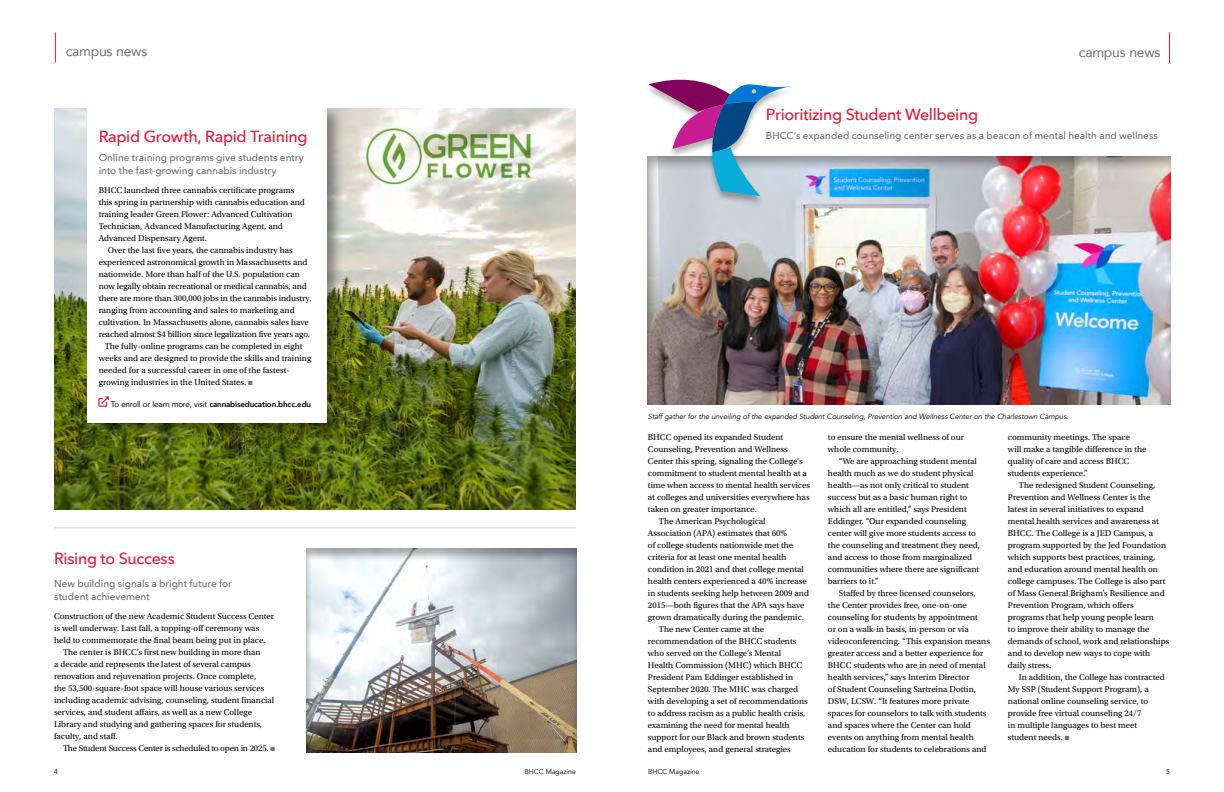
<style>
.page{position:relative;width:1224px;height:792px;background:#fff}
.page>*{position:absolute;margin:0;border:0;box-sizing:border-box;transform-origin:0 0}
.t1{font:500 16px "Avenir Next";letter-spacing:-.02em;color:#e31837}
.t2{font:14px "Avenir";letter-spacing:-.02em;color:#6d6e71}
.t3{font:500 10px/13px "Avenir Next";letter-spacing:-.005em;color:#6d6e71}
.t4{font:8.8px/12px "Utopia Std";color:#000}
.t5{font:8.8px "Utopia Std";letter-spacing:-.02em;color:#000}
.t6{font:800 8px "Avenir";letter-spacing:-.02em;color:#000}
.t7{font:italic 7.5px "Avenir";letter-spacing:-.015em;color:#000}
.t8{font:7px "Avenir LT Std";color:#000}
.t9{font:7px "Avenir";color:#000}
.s1{color:#6f7171}
.s2{font-weight:400}
.s3{color:#6d6e71}
</style>
<div class="page">
<img style="left:55px;top:108px;width:521px;height:402px">
<hr style="left:55px;top:32px;width:1px;height:30px;background:#e31837">
<hr style="left:1169px;top:32px;width:1px;height:31px;background:#e31837">
<div style="left:638px;top:148px;width:541px;height:257px;background:#000;opacity:.31"></div>
<div style="left:645px;top:79px;width:150px;height:127px;background:#000;opacity:.31"></div>
<svg style="left:648px;top:79px;width:143px;height:117px"></svg>
<div style="left:297px;top:541px;width:289px;height:212px;background:#000;opacity:.31"></div>
<hr style="left:55px;top:528px;width:521px;height:1px;background:#d1d3d4">
<img style="left:364px;top:114px;width:170px;height:85px">
<div style="left:85px;top:105px;width:259px;height:334px;background:#000;opacity:.4"></div>
<div style="left:88px;top:108px;width:239px;height:315px;background:#fff"></div>
<div style="left:88px;top:99px;width:239px;height:16px;background:#fff"></div>
<svg style="left:98px;top:396px;width:11px;height:11px"></svg>
<h2 class="t2" style="left:66px;top:40px;width:83px">campus news</h2>
<h2 class="t2" style="left:1079px;top:40px;width:83px">campus news</h2>
<h1 class="t1" style="left:99px;top:123px;width:210px">Rapid Growth, Rapid Training</h1>
<p class="t3" style="left:99px;top:151px;width:207px">Online training programs give students entry into the fast-growing cannabis industry</p>
<p class="t4" style="left:99px;top:184px;width:208px">BHCC launched three cannabis certificate programs this spring in partnership with cannabis education and training leader Green Flower: Advanced Cultivation Technician, Advanced Manufacturing Agent, and Advanced Dispensary Agent.</p>
<p class="t4" style="left:108px;top:244px;width:186px">Over the last five years, the cannabis industry has</p>
<p class="t4" style="left:99px;top:256px;width:210px">experienced astronomical growth in Massachusetts and</p>
<p class="t4" style="left:99px;top:268px;width:203px">nationwide. More than half of the U.S. population can</p>
<p class="t4" style="left:99px;top:280px;width:210px">now legally obtain recreational or medical cannabis, and</p>
<p class="t4" style="left:99px;top:292px;width:215px">there are more than 300,000 jobs in the cannabis industry,</p>
<p class="t4" style="left:99px;top:304px;width:197px">ranging from accounting and sales to marketing and</p>
<p class="t4" style="left:99px;top:316px;width:212px">cultivation. In Massachusetts alone, cannabis sales have</p>
<p class="t4" style="left:99px;top:328px;width:213px">reached almost $4 billion since legalization five years ago.</p>
<p class="t4" style="left:105px;top:340px;width:199px">The fully-online programs can be completed in eight</p>
<p class="t4" style="left:99px;top:352px;width:214px">weeks and are designed to provide the skills and training</p>
<p class="t4" style="left:99px;top:364px;width:192px">needed for a successful career in one of the fastest-</p>
<p class="t4" style="left:99px;top:376px;width:156px">growing industries in the United States. <span class="s1">■</span></p>
<p class="t6" style="left:111px;top:398px;width:202px"><span class="s2">To enroll or learn more, visit</span> cannabiseducation.bhcc.edu</p>
<h1 class="t1" style="left:54px;top:545px;width:122px">Rising to Success</h1>
<p class="t3" style="left:54px;top:577px;width:179px">New building signals a bright future for student achievement</p>
<p class="t4" style="left:54px;top:611px;width:222px">Construction of the new Academic Student Success Center</p>
<p class="t4" style="left:54px;top:623px;width:207px">is well underway. Last fall, a topping-off ceremony was</p>
<p class="t4" style="left:54px;top:635px;width:213px">held to commemorate the final beam being put in place.</p>
<p class="t4" style="left:63px;top:647px;width:199px">The center is BHCC’s first new building in more than</p>
<p class="t4" style="left:54px;top:659px;width:198px">a decade and represents the latest of several campus</p>
<p class="t4" style="left:54px;top:671px;width:204px">renovation and rejuvenation projects. Once complete,</p>
<p class="t4" style="left:54px;top:683px;width:212px">the 53,500-square-foot space will house various services</p>
<p class="t4" style="left:54px;top:695px;width:222px">including academic advising, counseling, student financial</p>
<p class="t4" style="left:54px;top:707px;width:200px">services, and student affairs, as well as a new College</p>
<p class="t4" style="left:54px;top:719px;width:210px">Library and studying and gathering spaces for students,</p>
<p class="t4" style="left:54px;top:731px;width:65px">faculty, and staff.</p>
<p class="t5" style="left:63px;top:744px;width:213px">The Student Success Center is scheduled to open in 2025. <span class="s1">■</span></p>
<p class="t9" style="left:54px;top:767px;width:5px">4</p>
<p class="t9" style="left:525px;top:767px;width:53px">BHCC Magazine</p>
<h1 class="t1" style="left:766px;top:101px;width:214px">Prioritizing Student Wellbeing</h1>
<p class="t3" style="left:766px;top:129px;width:394px">BHCC's expanded counseling center serves as a beacon of mental health and wellness</p>
<p class="t7" style="left:648px;top:412px;width:422px">Staff gather for the unveiling of the expanded Student Counseling, Prevention and Wellness Center on the Charlestown Campus.</p>
<p class="t4" style="left:648px;top:431px;width:137px">BHCC opened its expanded Student</p>
<p class="t4" style="left:648px;top:443px;width:141px">Counseling, Prevention and Wellness</p>
<p class="t4" style="left:648px;top:455px;width:156px">Center this spring, signaling the College’s</p>
<p class="t4" style="left:648px;top:467px;width:160px">commitment to student mental health at a</p>
<p class="t4" style="left:648px;top:479px;width:164px">time when access to mental health services</p>
<p class="t4" style="left:648px;top:491px;width:163px">at colleges and universities everywhere has</p>
<p class="t4" style="left:648px;top:503px;width:110px">taken on greater importance.</p>
<p class="t4" style="left:659px;top:515px;width:108px">The American Psychological</p>
<p class="t4" style="left:648px;top:527px;width:141px">Association (APA) estimates that 60%</p>
<p class="t4" style="left:648px;top:539px;width:147px">of college students nationwide met the</p>
<p class="t4" style="left:648px;top:551px;width:140px">criteria for at least one mental health</p>
<p class="t4" style="left:648px;top:563px;width:158px">condition in 2021 and that college mental</p>
<p class="t4" style="left:648px;top:575px;width:160px">health centers experienced a 40% increase</p>
<p class="t4" style="left:648px;top:587px;width:163px">in students seeking help between 2009 and</p>
<p class="t4" style="left:648px;top:599px;width:158px">2015—both figures that the APA says have</p>
<p class="t4" style="left:648px;top:611px;width:158px">grown dramatically during the pandemic.</p>
<p class="t4" style="left:659px;top:623px;width:107px">The new Center came at the</p>
<p class="t4" style="left:648px;top:635px;width:150px">recommendation of the BHCC students</p>
<p class="t4" style="left:648px;top:647px;width:135px">who served on the College’s Mental</p>
<p class="t4" style="left:648px;top:659px;width:156px">Health Commission (MHC) which BHCC</p>
<p class="t4" style="left:648px;top:671px;width:147px">President Pam Eddinger established in</p>
<p class="t4" style="left:648px;top:683px;width:152px">September 2020. The MHC was charged</p>
<p class="t4" style="left:648px;top:695px;width:161px">with developing a set of recommendations</p>
<p class="t4" style="left:648px;top:707px;width:159px">to address racism as a public health crisis,</p>
<p class="t4" style="left:648px;top:719px;width:143px">examining the need for mental health</p>
<p class="t4" style="left:648px;top:731px;width:158px">support for our Black and brown students</p>
<p class="t4" style="left:648px;top:743px;width:144px">and employees, and general strategies</p>
<p class="t4" style="left:828px;top:431px;width:138px">to ensure the mental wellness of our whole community.</p>
<p class="t4" style="left:828px;top:455px;width:154px;text-indent:11px">“We are approaching student mental health much as we do student physical health—as not only critical to student success but as a basic human right to which all are entitled,” says President Eddinger. “Our expanded counseling center will give more students access to the counseling and treatment they need, and access to those from marginalized communities where there are significant barriers to it.”</p>
<p class="t4" style="left:828px;top:587px;width:164px;text-indent:11px">Staffed by three licensed counselors, the Center provides free, one-on-one counseling for students by appointment<br>or on a walk-in basis, in-person or via videoconferencing. “This expansion means greater access and a better experience for BHCC students who are in need of mental health services,” says Interim Director<br>of Student Counseling Sartreina Dottin, DSW, LCSW. “It features more private spaces for counselors to talk with students and spaces where the Center can hold events on anything from mental health education for students to celebrations and</p>
<p class="t4" style="left:1008px;top:431px;width:140px">community meetings. The space<br>will make a tangible difference in the quality of care and access BHCC students experience.”</p>
<p class="t4" style="left:1008px;top:479px;width:163px;text-indent:11px">The redesigned Student Counseling, Prevention and Wellness Center is the latest in several initiatives to expand mental health services and awareness at BHCC. The College is a JED Campus, a program supported by the Jed Foundation which supports best practices, training, and education around mental health on college campuses. The College is also part of Mass General Brigham’s Resilience and Prevention Program, which offers programs that help young people learn<br>to improve their ability to manage the demands of school, work and relationships and to develop new ways to cope with daily stress.</p>
<p class="t4" style="left:1008px;top:671px;width:158px;text-indent:11px">In addition, the College has contracted My SSP (Student Support Program), a national online counseling service, to provide free virtual counseling 24/7<br>in multiple languages to best meet student needs. <span class="s3">■</span></p>
<p class="t8" style="left:648px;top:768px;width:53px">BHCC Magazine</p>
<p class="t8" style="left:1166px;top:768px;width:5px">5</p>
</div>
